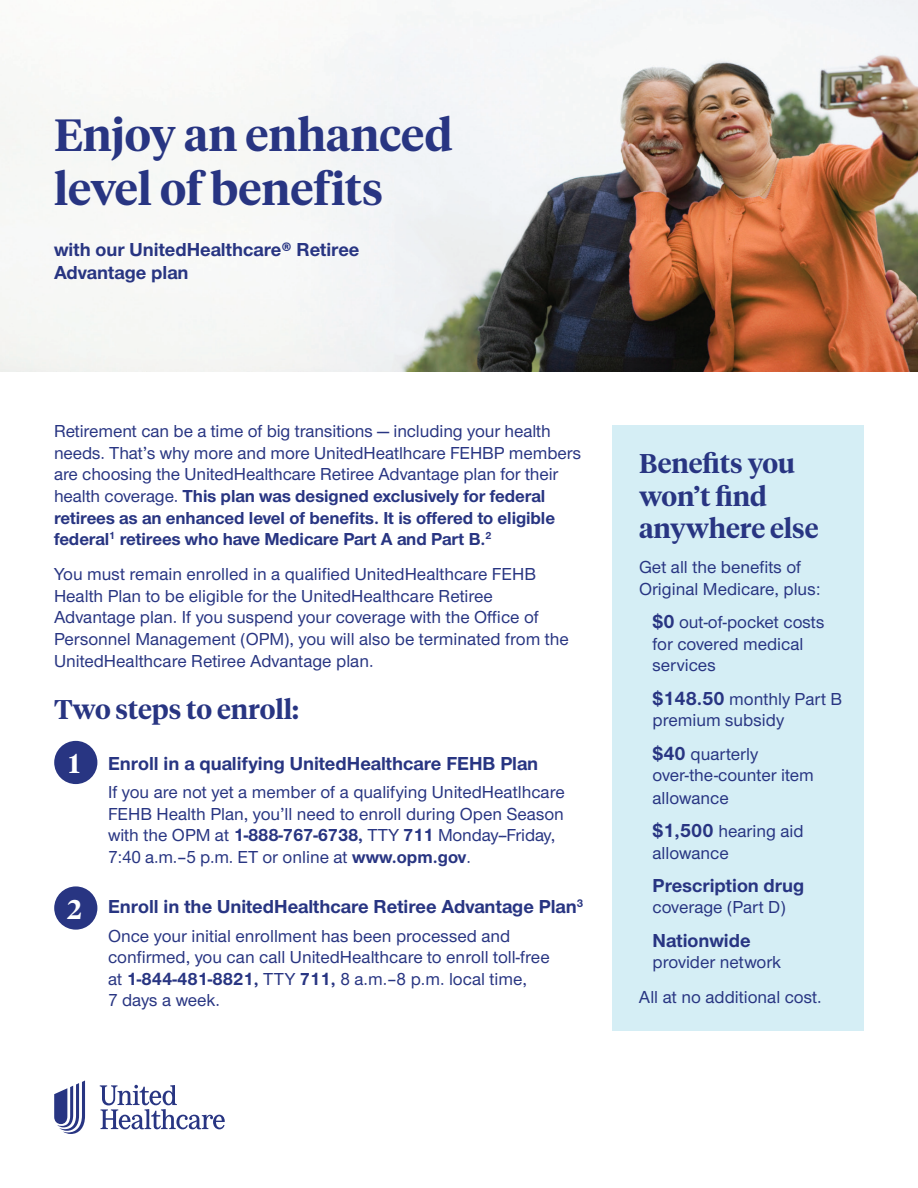
<style>
.page{position:relative;width:918px;height:1188px;background:#fff}
.page>*{position:absolute;margin:0;border:0;box-sizing:border-box;transform-origin:0 0}
.t1{font:600 45px/54px "UHC Serif Headline";color:#283582}
.t2{font:600 27px/32.4px "UHC Serif Headline";color:#283582}
.t3{font:600 27px "UHC Serif Headline";color:#fff}
.t4{font:700 19.5px/23.4px "UHC Sans";color:#283582}
.t5{font:500 18px/21.6px "UHC Sans";color:#283582}
.s1{font-weight:700}
.s2{font-weight:700;font-size:19.5px}
</style>
<div class="page">
<div style="left:612px;top:425px;width:252px;height:605px;background:#d5eef5"></div>
<img style="left:0;top:0;width:918px;height:371px">
<div style="left:54px;top:741px;width:43px;height:43px;background:#283582;border-radius:50%"></div>
<div style="left:54px;top:886px;width:43px;height:44px;background:#283582;border-radius:50%"></div>
<svg style="left:54px;top:1080px;width:31px;height:54px"></svg>
<svg style="left:100px;top:1085px;width:125px;height:44px"></svg>
<h1 class="t1" style="left:54px;top:106px;width:400px">Enjoy an enhanced level of benefits</h1>
<h1 class="t4" style="left:54px;top:237px;width:307px">with our UnitedHealthcare® Retiree<br>Advantage plan</h1>
<p class="t5" style="left:54px;top:420px;width:529px">Retirement can be a time of big transitions — including your health needs. That’s why more and more UnitedHeatlhcare FEHBP members are choosing the UnitedHealthcare Retiree Advantage plan for their health coverage. <span class="s1">This plan was designed exclusively for federal retirees as an enhanced level of benefits. It is offered to eligible federal</span><sup>1</sup> <span class="s1">retirees who have Medicare Part A and Part B.</span><sup>2</sup></p>
<p class="t5" style="left:54px;top:563px;width:516px">You must remain enrolled in a qualified UnitedHealthcare FEHB Health Plan to be eligible for the UnitedHealthcare Retiree Advantage plan. If you suspend your coverage with the Office of Personnel Management (OPM), you will also be terminated from the UnitedHealthcare Retiree Advantage plan.</p>
<h2 class="t2" style="left:54px;top:692px;width:246px">Two steps to enroll:</h2>
<p class="t4" style="left:108px;top:751px;width:432px">Enroll in a qualifying UnitedHealthcare FEHB Plan</p>
<p class="t5" style="left:108px;top:781px;width:458px">If you are not yet a member of a qualifying UnitedHeatlhcare FEHB Health Plan, you’ll need to enroll during Open Season with the OPM at <span class="s1">1-888-767-6738,</span> TTY <span class="s1">711</span> Monday--Friday, 7:40 a.m.–5 p.m. ET or online at <span class="s1">www.opm.gov</span>.</p>
<p class="t4" style="left:108px;top:894px;width:477px">Enroll in the UnitedHealthcare Retiree Advantage Plan<sup>3</sup></p>
<p class="t5" style="left:108px;top:924px;width:443px">Once your initial enrollment has been processed and confirmed, you can call UnitedHealthcare to enroll toll-free at <span class="s1">1-844-481-8821,</span> TTY <span class="s1">711,</span> 8 a.m.–8 p.m. local time,<br>7 days a week.</p>
<p class="t3" style="left:69px;top:745px;width:13px">1</p>
<p class="t3" style="left:67px;top:890px;width:16px">2</p>
<h2 class="t2" style="left:639px;top:446px;width:181px">Benefits you won’t find anywhere else</h2>
<p class="t5" style="left:639px;top:556px;width:183px">Get all the benefits of<br>Original Medicare, plus:</p>
<p class="t5" style="left:652px;top:611px;width:173px"><span class="s2">$0</span> out-of-pocket costs for covered medical services</p>
<p class="t5" style="left:652px;top:687px;width:191px"><span class="s2">$148.50</span> monthly Part B premium subsidy</p>
<p class="t5" style="left:652px;top:742px;width:163px;line-height:22px"><span class="s2">$40</span> quarterly over-the-counter item allowance</p>
<p class="t5" style="left:652px;top:819px;width:153px"><span class="s2">$1,500</span> hearing aid allowance</p>
<p class="t4" style="left:652px;top:873px;width:153px">Prescription drug</p>
<p class="t5" style="left:652px;top:896px;width:135px">coverage (Part D)</p>
<p class="t4" style="left:652px;top:928px;width:100px">Nationwide</p>
<p class="t5" style="left:652px;top:951px;width:130px">provider network</p>
<p class="t5" style="left:639px;top:986px;width:184px">All at no additional cost.</p>
</div>
